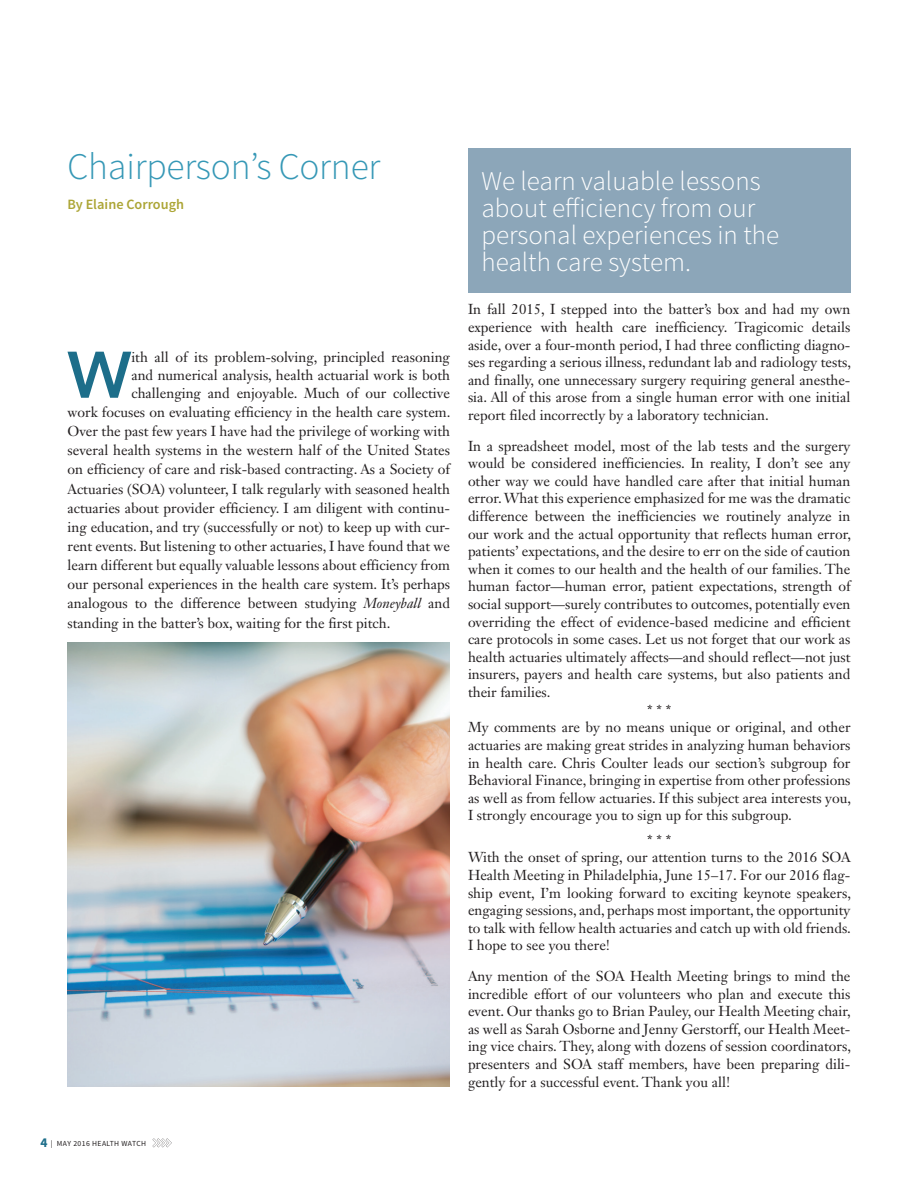
<style>
.page{position:relative;width:918px;height:1188px;background:#fff}
.page>*{position:absolute;margin:0;border:0;box-sizing:border-box;transform-origin:0 0}
.Article_Body_Drop_Ca{font:800 65.1px "Avenir LT Std";color:#1d6e8a}
.Article_TItle{font:300 37.5px "Source Sans Pro";letter-spacing:-.005em;color:#3698b6}
.Pull_Quote{font:300 27px/27px "Source Sans Pro";color:#fff}
.Article_Body{font:14.25px/17.5px "Janson Text LT Std";color:#231f20;text-align:justify}
.Article_Body_Drop_Ca-2{font:14.25px "Janson Text LT Std";color:#231f20}
.Article_Author_Bylin{font:600 14.25px "Source Sans Pro";color:#aca535}
.Folio_Left{font:7.8px "Source Sans Pro";letter-spacing:.05em;color:#231f20}
.s1{font-style:italic}
.s2{font-weight:700;font-size:13.5px;color:#1d6e8a}
</style>
<div class="page">
<svg style="left:152px;top:1138px;width:20px;height:9px"></svg>
<img style="left:68px;top:643px;width:382px;height:444px">
<div style="left:468px;top:148px;width:382px;height:145px;background:#8ca6b9"></div>
<p class="Article_TItle" style="left:68px;top:144px;width:315px">Chairperson’s Corner</p>
<p class="Article_Author_Bylin" style="left:68px;top:196px;width:118px">By Elaine Corrough</p>
<p class="Article_Body_Drop_Ca" style="left:68px;top:337px;width:65px">W</p>
<p class="Article_Body_Drop_Ca-2" style="left:131px;top:348px;width:320px">ith all of its problem-solving, principled reasoning</p>
<p class="Article_Body_Drop_Ca-2" style="left:131px;top:366px;width:320px">and numerical analysis, health actuarial work is both</p>
<p class="Article_Body_Drop_Ca-2" style="left:131px;top:384px;width:320px">challenging and enjoyable. Much of our collective</p>
<p class="Article_Body_Drop_Ca-2" style="left:68px;top:403px;width:384px">work focuses on evaluating efficiency in the health care system.</p>
<p class="Article_Body_Drop_Ca-2" style="left:68px;top:422px;width:384px">Over the past few years I have had the privilege of working with</p>
<p class="Article_Body_Drop_Ca-2" style="left:68px;top:441px;width:384px">several health systems in the western half of the United States</p>
<p class="Article_Body_Drop_Ca-2" style="left:68px;top:460px;width:384px">on efficiency of care and risk-based contracting. As a Society of</p>
<p class="Article_Body_Drop_Ca-2" style="left:68px;top:480px;width:384px">Actuaries (SOA) volunteer, I talk regularly with seasoned health</p>
<p class="Article_Body_Drop_Ca-2" style="left:68px;top:499px;width:384px">actuaries about provider efficiency. I am diligent with continu-</p>
<p class="Article_Body_Drop_Ca-2" style="left:68px;top:518px;width:384px">ing education, and try (successfully or not) to keep up with cur-</p>
<p class="Article_Body_Drop_Ca-2" style="left:68px;top:537px;width:384px">rent events. But listening to other actuaries, I have found that we</p>
<p class="Article_Body_Drop_Ca-2" style="left:68px;top:556px;width:384px">learn different but equally valuable lessons about efficiency from</p>
<p class="Article_Body_Drop_Ca-2" style="left:68px;top:575px;width:384px">our personal experiences in the health care system. It’s perhaps</p>
<p class="Article_Body_Drop_Ca-2" style="left:68px;top:594px;width:384px">analogous to the difference between studying <span class="s1">Moneyball</span> and</p>
<p class="Article_Body_Drop_Ca-2" style="left:68px;top:614px;width:324px">standing in the batter’s box, waiting for the first pitch.</p>
<p class="Pull_Quote" style="left:482px;top:168px;width:299px">We learn valuable lessons about efficiency from our personal experiences in the health care system.</p>
<p class="Article_Body" style="left:468px;top:300px;width:385px">In fall 2015, I stepped into the batter’s box and had my own experience with health care inefficiency. Tragicomic details aside, over a four-month period, I had three conflicting diagno&shy;ses regarding a serious illness, redundant lab and radiology tests, and finally, one unnecessary surgery requiring general anesthe&shy;sia. All of this arose from a single human error with one initial report filed incorrectly by a laboratory technician.</p>
<p class="Article_Body" style="left:468px;top:437px;width:385px">In a spreadsheet model, most of the lab tests and the surgery would be considered inefficiencies. In reality, I don’t see any other way we could have handled care after that initial human error. What this experience emphasized for me was the dramatic difference between the inefficiencies we routinely analyze in our work and the actual opportunity that reflects human error, patients’ expectations, and the desire to err on the side of caution when it comes to our health and the health of our families. The human factor—human error, patient expectations, strength of social support—surely contributes to outcomes, potentially even overriding the effect of evidence-based medicine and efficient care protocols in some cases. Let us not forget that our work as health actuaries ultimately affects—and should reflect—not just insurers, payers and health care systems, but also patients and their families.</p>
<p class="Article_Body" style="left:647px;top:701px;width:26px">* * *</p>
<p class="Article_Body" style="left:468px;top:718px;width:385px">My comments are by no means unique or original, and other actuaries are making great strides in analyzing human behaviors in health care. Chris Coulter leads our section’s subgroup for Behavioral Finance, bringing in expertise from other professions as well as from fellow actuaries. If this subject area interests you, I strongly encourage you to sign up for this subgroup.</p>
<p class="Article_Body" style="left:647px;top:831px;width:26px">* * *</p>
<p class="Article_Body" style="left:468px;top:848px;width:385px">With the onset of spring, our attention turns to the 2016 SOA Health Meeting in Philadelphia, June 15–17. For our 2016 flag&shy;ship event, I’m looking forward to exciting keynote speakers, engaging sessions, and, perhaps most important, the opportunity to talk with fellow health actuaries and catch up with old friends.<br>I hope to see you there!</p>
<p class="Article_Body" style="left:468px;top:967px;width:385px">Any mention of the SOA Health Meeting brings to mind the incredible effort of our volunteers who plan and execute this event. Our thanks go to Brian Pauley, our Health Meeting chair, as well as Sarah Osborne and Jenny Gerstorff, our Health Meet&shy;ing vice chairs. They, along with dozens of session coordinators, presenters and SOA staff members, have been preparing dili&shy;gently for a successful event. Thank you all!</p>
<p class="Folio_Left" style="left:40px;top:1138px;width:107px"><span class="s2">4</span> | MAY 2016 HEALTH WATCH</p>
</div>
